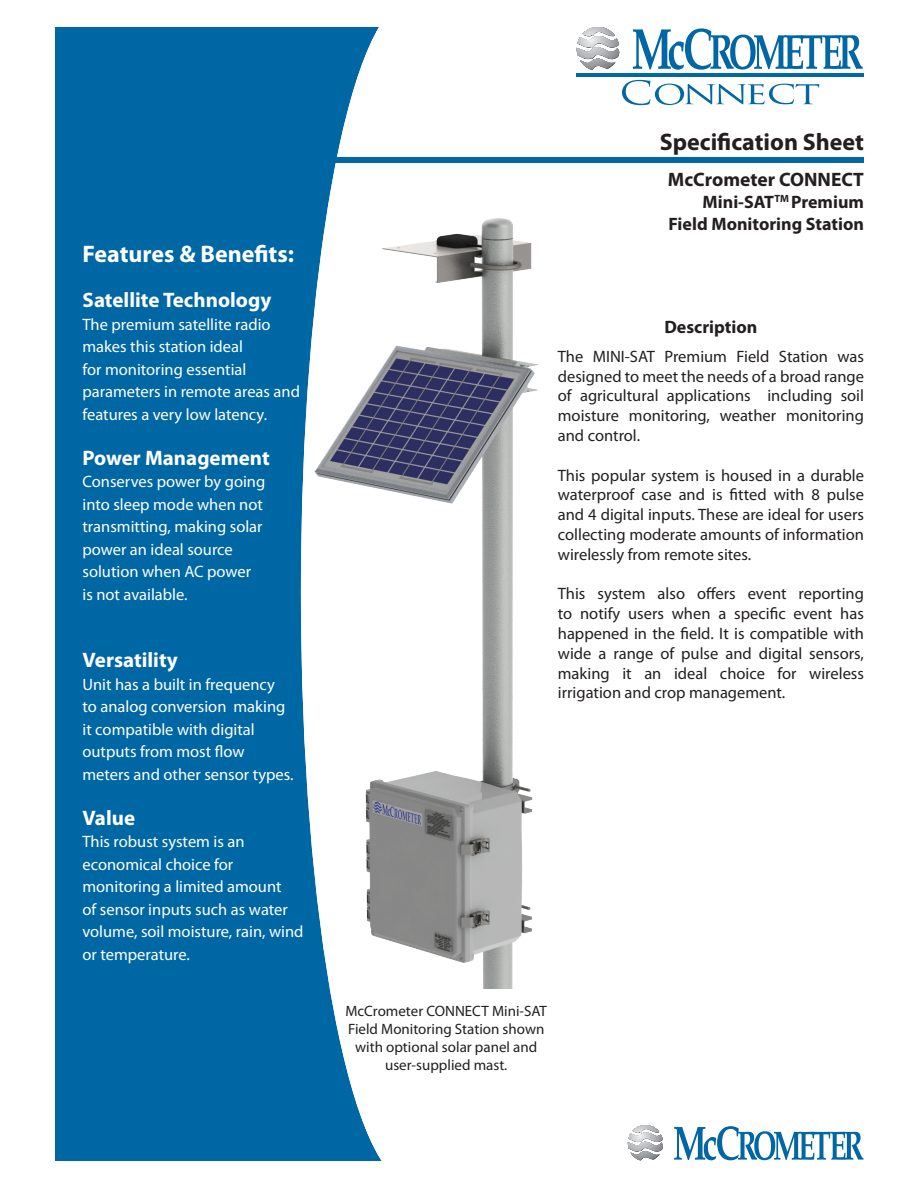
<style>
.page{position:relative;width:918px;height:1188px;background:#fff}
.page>*{position:absolute;margin:0;border:0;box-sizing:border-box;transform-origin:0 0}
.t1{font:700 24px "Myriad Pro";color:#fff}
.t2{font:700 24px "Myriad Pro";color:#231f20}
.t3{font:700 21px "Myriad Pro";color:#fff}
.t4{font:700 19.5px "Myriad Pro";color:#231f20}
.t5{font:700 18px "Myriad Pro";color:#231f20}
.t6{font:16.5px/19.8px "Myriad Pro";color:#231f20;text-align:justify}
.t7{font:16.5px/22.5px "Myriad Pro";color:#fff}
.t8{font:15px/18px "Myriad Pro";color:#231f20;text-align:center}
</style>
<div class="page">
<img style="left:576px;top:74px;width:288px;height:2px">
<svg style="left:622px;top:80px;width:197px;height:25px"></svg>
<svg style="left:633px;top:28px;width:230px;height:42px"></svg>
<svg style="left:577px;top:27px;width:42px;height:43px"></svg>
<div style="left:56px;top:27px;width:350px;height:1134px;background:#0067a5"></div>
<img style="left:329px;top:27px;width:77px;height:1134px">
<div style="left:276px;top:157px;width:588px;height:6px;background:#0066a4"></div>
<svg style="left:674px;top:1126px;width:189px;height:34px"></svg>
<svg style="left:628px;top:1125px;width:35px;height:35px"></svg>
<img style="left:300px;top:196px;width:238px;height:793px">
<p class="t1" style="left:82px;top:238px;width:213px">Features &amp; Benefits:</p>
<p class="t3" style="left:82px;top:286px;width:190px">Satellite Technology</p>
<p class="t7" style="left:82px;top:313px;width:219px">The premium satellite radio makes this station ideal<br>for monitoring essential parameters in remote areas and features a very low latency.</p>
<p class="t3" style="left:82px;top:444px;width:189px">Power Management</p>
<p class="t7" style="left:82px;top:470px;width:184px">Conserves power by going into sleep mode when not transmitting, making solar power an ideal source</p>
<p class="t7" style="left:82px;top:560px;width:170px">solution when AC power</p>
<p class="t7" style="left:82px;top:583px;width:107px">is not available.</p>
<p class="t3" style="left:82px;top:646px;width:97px">Versatility</p>
<p class="t7" style="left:82px;top:673px;width:204px">Unit has a built in frequency to analog conversion making it compatible with digital outputs from most flow</p>
<p class="t7" style="left:82px;top:763px;width:213px">meters and other sensor types.</p>
<p class="t3" style="left:82px;top:804px;width:54px">Value</p>
<p class="t7" style="left:82px;top:830px;width:223px">This robust system is an economical choice for monitoring a limited amount<br>of sensor inputs such as water volume, soil moisture, rain, wind or temperature.</p>
<p class="t2" style="left:660px;top:126px;width:206px">Specification Sheet</p>
<p class="t4" style="left:668px;top:167px;width:198px">McCrometer CONNECT</p>
<p class="t5" style="left:703px;top:190px;width:163px">Mini-SAT<sup>TM</sup> Premium</p>
<p class="t5" style="left:669px;top:212px;width:197px">Field Monitoring Station</p>
<p class="t5" style="left:664px;top:315px;width:94px">Description</p>
<p class="t6" style="left:558px;top:346px;width:308px">The MINI-SAT Premium Field Station was designed to meet the needs of a broad range of agricultural applications including soil moisture monitoring, weather monitoring and control.</p>
<p class="t6" style="left:558px;top:465px;width:308px">This popular system is housed in a durable waterproof case and is fitted with 8 pulse and 4 digital inputs. These are ideal for users collecting moderate amounts of information wirelessly from remote sites.</p>
<p class="t6" style="left:558px;top:584px;width:308px">This system also offers event reporting to notify users when a specific event has happened in the field. It is compatible with wide a range of pulse and digital sensors, making it an ideal choice for wireless irrigation and crop management.</p>
<p class="t8" style="left:345px;top:1002px;width:203px">McCrometer CONNECT Mini-SAT<br>Field Monitoring Station shown with optional solar panel and user-supplied mast.</p>
</div>
